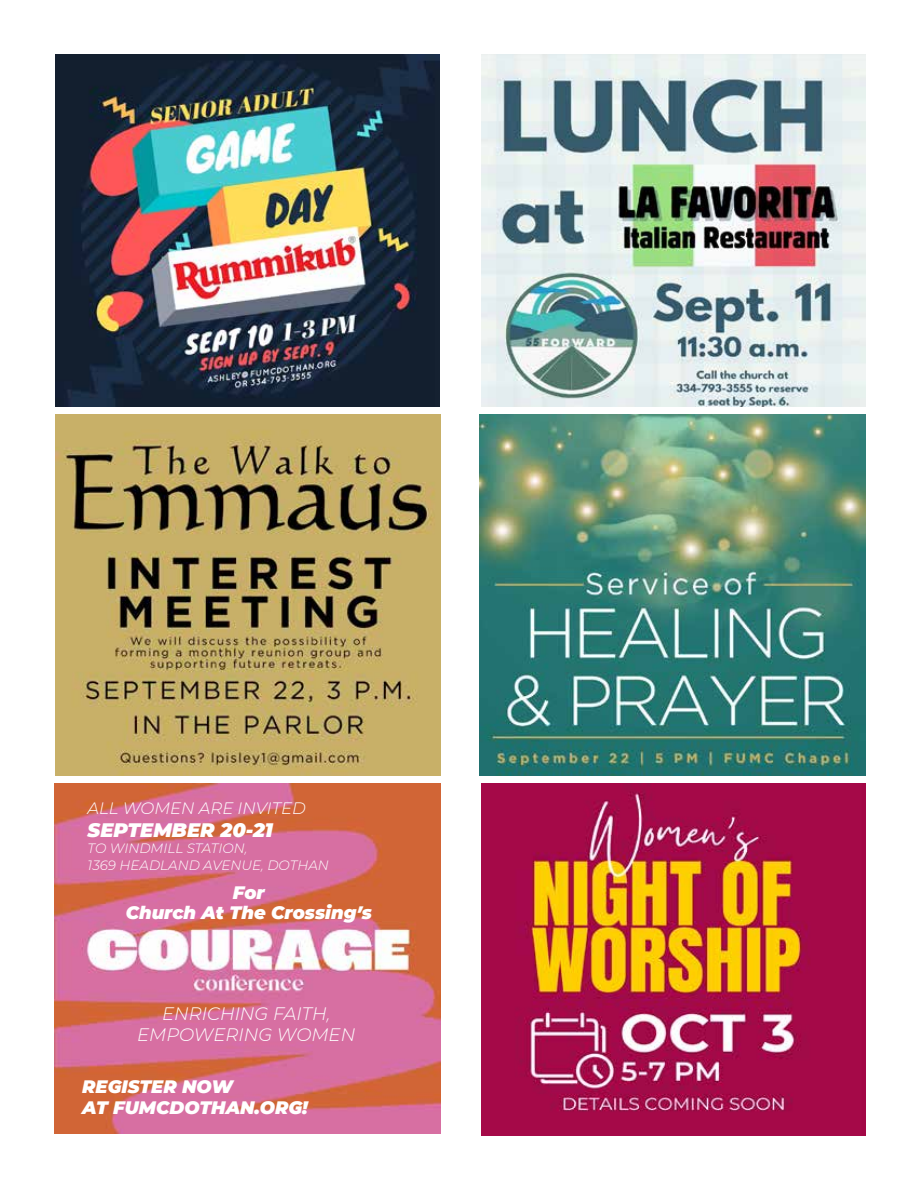
<style>
.page{position:relative;width:918px;height:1188px;background:#fff}
.page>*{position:absolute;margin:0;border:0;box-sizing:border-box;transform-origin:0 0}
.t1{font:italic 900 19.5px "CMG Sans";color:#fff}
.t2{font:italic 900 18px/21.6px "CMG Sans";color:#fff}
.t3{font:italic 300 18px/21.6px "CMG Sans";color:#fff;text-align:center}
.t4{font:italic 300 16.5px "CMG Sans";color:#fff}
.t5{font:italic 300 13.5px/16.2px "CMG Sans";color:#fff}
</style>
<div class="page">
<img style="left:54px;top:783px;width:387px;height:351px">
<img style="left:55px;top:54px;width:385px;height:353px">
<img style="left:481px;top:54px;width:384px;height:353px">
<img style="left:481px;top:783px;width:384px;height:353px">
<img style="left:55px;top:415px;width:386px;height:360px">
<img style="left:480px;top:415px;width:385px;height:360px">
<p class="t4" style="left:88px;top:797px;width:220px">ALL WOMEN ARE INVITED</p>
<p class="t1" style="left:88px;top:816px;width:187px">SEPTEMBER 20-21</p>
<p class="t5" style="left:88px;top:840px;width:243px">TO WINDMILL STATION,<br>1369 HEADLAND AVENUE, DOTHAN</p>
<p class="t2" style="left:126px;top:882px;width:248px;line-height:19.5px;text-align:center">For<br>Church At The Crossing’s</p>
<p class="t3" style="left:137px;top:1002px;width:220px">ENRICHING FAITH,<br>EMPOWERING WOMEN</p>
<p class="t2" style="left:82px;top:1074px;width:227px">REGISTER NOW<br>AT FUMCDOTHAN.ORG!</p>
</div>
